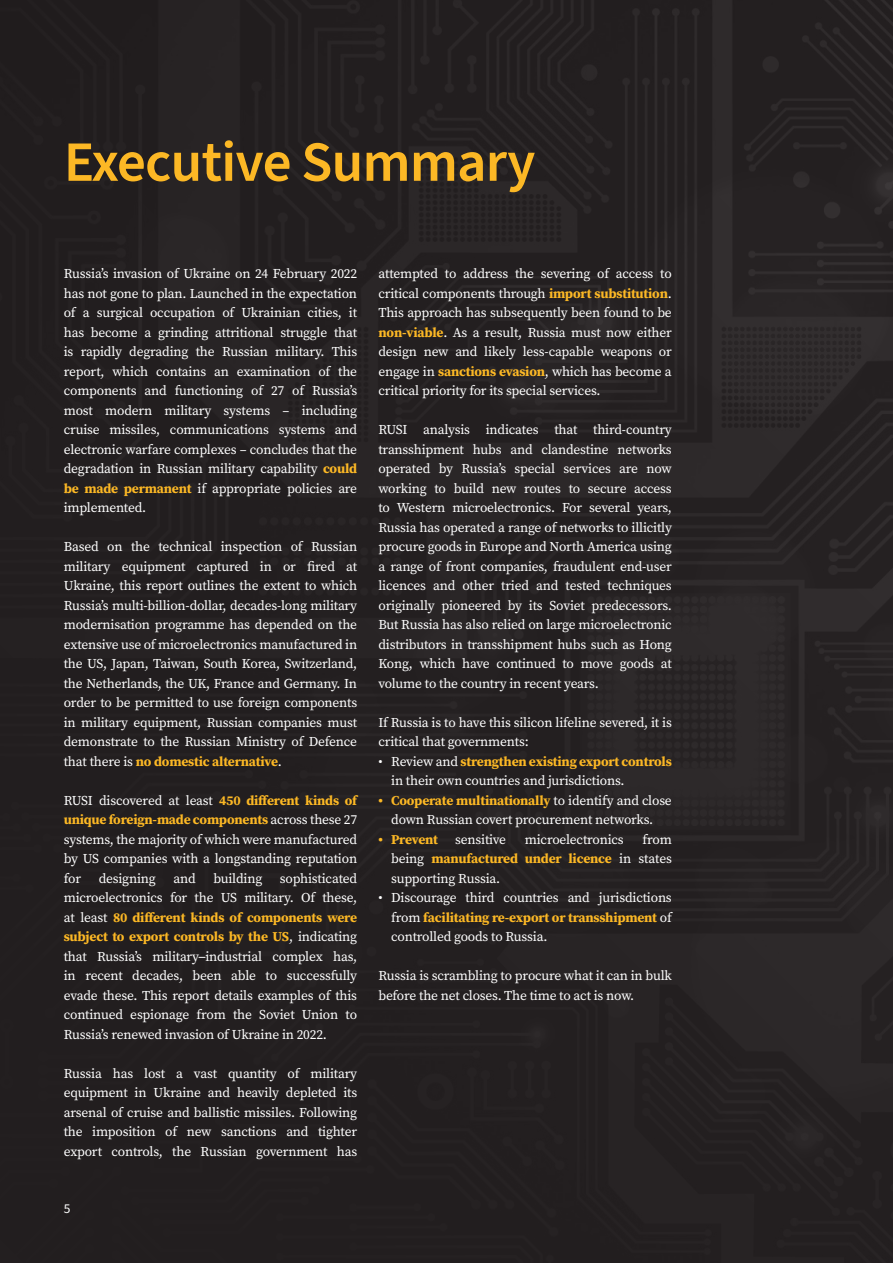
<style>
.page{position:relative;width:893px;height:1263px;background:#fff}
.page>*{position:absolute;margin:0;border:0;box-sizing:border-box;transform-origin:0 0}
.t1{font:600 57px "Source Sans Pro";letter-spacing:-.015em;color:#fcb825}
.t2{font:13.5px/19.5px "Source Serif Pro";letter-spacing:-.015em;color:#fff;text-align:justify}
.t3{font:700 13.5px "Source Serif Pro";letter-spacing:-.02em;color:#fcb825}
.t4{font:13.5px "Source Sans Pro";color:#fff}
.s1{font-weight:700;color:#fcb825}
.s2{font-family:"Calibri"}
</style>
<div class="page">
<img style="left:0;top:0;width:893px;height:1263px">
<p class="t1" style="left:64px;top:124px;width:473px">Executive Summary</p>
<p class="t2" style="left:64px;top:264px;width:295px">Russia’s invasion of Ukraine on 24 February 2022 has not gone to plan. Launched in the expectation of a surgical occupation of Ukrainian cities, it has become a grinding attritional struggle that is rapidly degrading the Russian military. This report, which contains an examination of the components and functioning of 27 of Russia’s most modern military systems – including cruise missiles, communications systems and electronic warfare complexes – concludes that the degradation in Russian military capability <span class="s1">could be made permanent</span> if appropriate policies are implemented.</p>
<p class="t2" style="left:64px;top:537px;width:295px">Based on the technical inspection of Russian military equipment captured in or fired at Ukraine, this report outlines the extent to which Russia’s multi-billion-dollar, decades-long military modernisation programme has depended on the extensive use of microelectronics manufactured in the US, Japan, Taiwan, South Korea, Switzerland, the Netherlands, the UK, France and Germany. In order to be permitted to use foreign components in military equipment, Russian companies must demonstrate to the Russian Ministry of Defence that there is <span class="s1">no domestic alternative</span>.</p>
<p class="t2" style="left:64px;top:791px;width:295px">RUSI discovered at least <span class="s1">450 different kinds of unique foreign-made components</span> across these 27 systems, the majority of which were manufactured by US companies with a longstanding reputation for</p>
<p class="t2" style="left:64px;top:869px;width:295px;text-indent:216px">sophisticated microelectronics for the US military. Of these, at least <span class="s1">80 different kinds of components were subject to export controls by the US</span>, indicating that Russia’s military<span class="s2">–</span>industrial complex has, in recent decades, been able to successfully evade these. This report details examples of this continued espionage from the Soviet Union to Russia’s renewed invasion of Ukraine in 2022.</p>
<p class="t2" style="left:64px;top:1064px;width:295px">Russia has lost a vast quantity of military equipment in Ukraine and heavily depleted its arsenal of cruise and ballistic missiles. Following the imposition of new sanctions and tighter export controls, the Russian government has</p>
<p class="t2" style="left:99px;top:869px;width:59px">designing</p>
<p class="t2" style="left:173px;top:869px;width:24px">and</p>
<p class="t2" style="left:213px;top:869px;width:51px">building</p>
<p class="t4" style="left:64px;top:1199px;width:8px">5</p>
<p class="t2" style="left:378px;top:264px;width:295px">attempted to address the severing of access to critical components through <span class="s1">import substitution</span>.<br>This approach has subsequently been found to be <span class="s1">non-viable</span>. As a result, Russia must now either design new and likely less-capable weapons or engage in <span class="s1">sanctions evasion</span>, which has become a critical priority for its special services.</p>
<p class="t2" style="left:378px;top:420px;width:295px">RUSI analysis indicates that third-country transshipment hubs and clandestine networks operated by Russia’s special services are now working to build new routes to secure access to Western microelectronics. For several years, Russia has operated a range of networks to illicitly procure goods in Europe and North America using a range of front companies, fraudulent end-user licences and other tried and tested techniques originally pioneered by its Soviet predecessors.<br>But Russia has also relied on large microelectronic distributors in transshipment hubs such as Hong Kong, which have continued to move goods at volume to the country in recent years.</p>
<p class="t2" style="left:378px;top:713px;width:295px">If Russia is to have this silicon lifeline severed, it is critical that governments:</p>
<p class="t2" style="left:391px;top:752px;width:282px;text-indent:-13px">• Review and <span class="s1">strengthen existing export controls </span>in their own countries and jurisdictions.</p>
<p class="t2" style="left:378px;top:791px;width:295px;text-align:center"><span class="s1">• Cooperate multinationally</span> to identify and close down Russian covert procurement networks.</p>
<p class="t3" style="left:378px;top:830px;width:61px">• Prevent</p>
<p class="t2" style="left:455px;top:830px;width:52px">sensitive</p>
<p class="t2" style="left:525px;top:830px;width:100px">microelectronics</p>
<p class="t2" style="left:391px;top:830px;width:282px;text-indent:251px">from being <span class="s1">manufactured under licence</span> in states supporting Russia.</p>
<p class="t2" style="left:391px;top:888px;width:282px;text-indent:-13px">• Discourage third countries and jurisdictions from <span class="s1">facilitating re-export or transshipment</span> of controlled goods to Russia.</p>
<p class="t2" style="left:378px;top:966px;width:295px">Russia is scrambling to procure what it can in bulk before the net closes. The time to act is now.</p>
</div>
